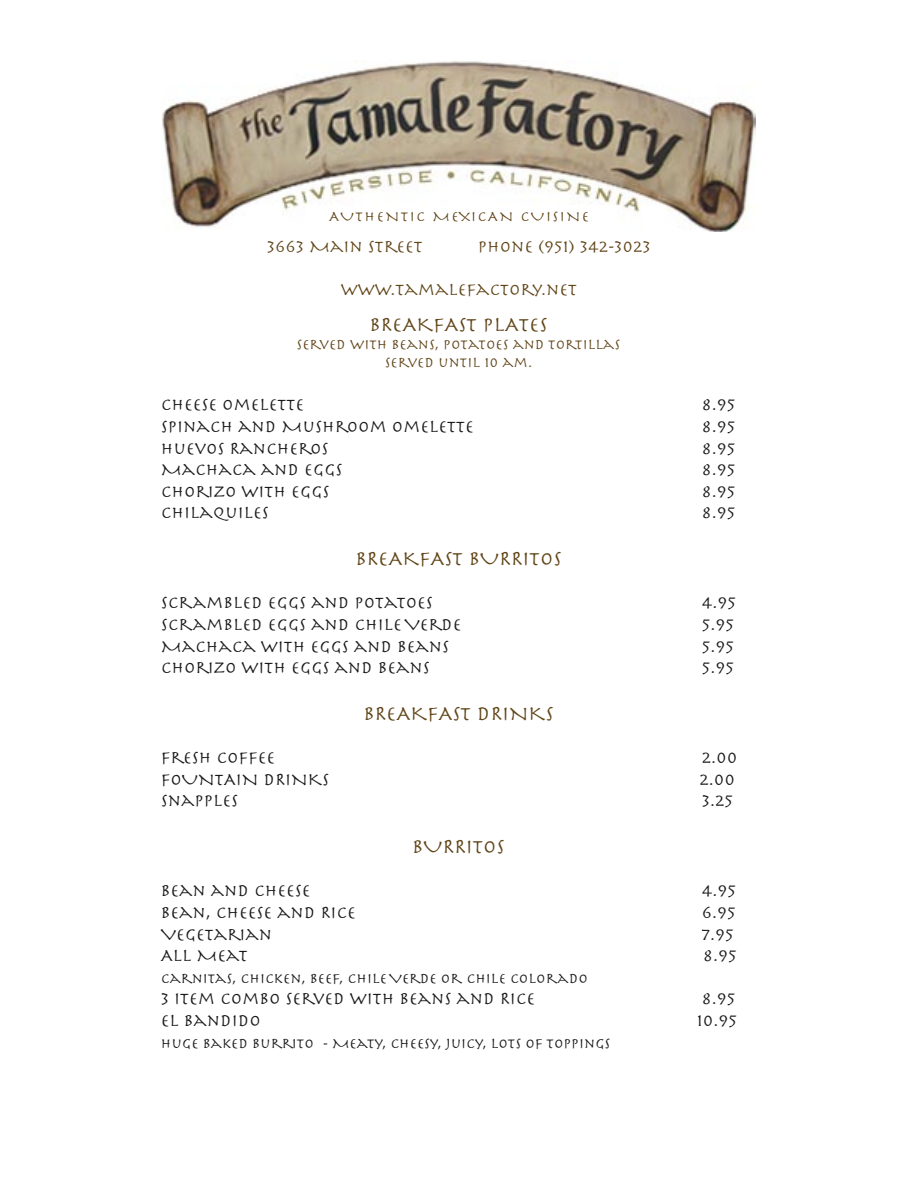
<style>
.page{position:relative;width:918px;height:1188px;background:#fff}
.page>*{position:absolute;margin:0;border:0;box-sizing:border-box;transform-origin:0 0}
.t1{font:21px "Herculanum";color:#614518}
.t2{font:18px "Herculanum";color:#1a1818}
.t3{font:18px "Herculanum";color:#614518}
.t4{font:15px "Herculanum";color:#1a1818}
.t5{font:15px/18px "Herculanum";color:#614518;text-align:center}
.t6{font:15px "Herculanum";letter-spacing:.1em;color:#614518}
</style>
<div class="page">
<img style="left:162px;top:61px;width:594px;height:170px">
<p class="t6" style="left:329px;top:207px;width:261px">AUTHENTIC MEXICAN CUISINE</p>
<p class="t3" style="left:267px;top:235px;width:158px">3663 MAIN STREET</p>
<p class="t3" style="left:478px;top:235px;width:175px">PHONE (951) 342-3023</p>
<p class="t3" style="left:341px;top:278px;width:238px">WWW.TAMALEFACTORY.NET</p>
<p class="t1" style="left:369px;top:311px;width:180px">BREAKFAST PLATES</p>
<p class="t5" style="left:297px;top:335px;width:325px">SERVED WITH BEANS, POTATOES AND TORTILLAS<br>SERVED UNTIL 10 AM.</p>
<p class="t2" style="left:161px;top:393px;width:145px">CHEESE OMELETTE</p>
<p class="t2" style="left:702px;top:393px;width:35px">8.95</p>
<p class="t2" style="left:161px;top:415px;width:315px">SPINACH AND MUSHROOM OMELETTE</p>
<p class="t2" style="left:702px;top:415px;width:35px">8.95</p>
<p class="t2" style="left:161px;top:437px;width:169px">HUEVOS RANCHEROS</p>
<p class="t2" style="left:702px;top:437px;width:35px">8.95</p>
<p class="t2" style="left:161px;top:458px;width:183px">MACHACA AND EGGS</p>
<p class="t2" style="left:702px;top:458px;width:35px">8.95</p>
<p class="t2" style="left:161px;top:480px;width:170px">CHORIZO WITH EGGS</p>
<p class="t2" style="left:702px;top:480px;width:35px">8.95</p>
<p class="t2" style="left:161px;top:501px;width:110px">CHILAQUILES</p>
<p class="t2" style="left:702px;top:501px;width:35px">8.95</p>
<p class="t1" style="left:355px;top:545px;width:208px">BREAKFAST BURRITOS</p>
<p class="t2" style="left:161px;top:591px;width:274px">SCRAMBLED EGGS AND POTATOES</p>
<p class="t2" style="left:702px;top:591px;width:36px">4.95</p>
<p class="t2" style="left:161px;top:613px;width:302px">SCRAMBLED EGGS AND CHILE VERDE</p>
<p class="t2" style="left:702px;top:613px;width:34px">5.95</p>
<p class="t2" style="left:161px;top:635px;width:290px">MACHACA WITH EGGS AND BEANS</p>
<p class="t2" style="left:702px;top:635px;width:34px">5.95</p>
<p class="t2" style="left:161px;top:656px;width:271px">CHORIZO WITH EGGS AND BEANS</p>
<p class="t2" style="left:702px;top:656px;width:34px">5.95</p>
<p class="t1" style="left:363px;top:700px;width:192px">BREAKFAST DRINKS</p>
<p class="t2" style="left:161px;top:746px;width:116px">FRESH COFFEE</p>
<p class="t2" style="left:702px;top:746px;width:37px">2.00</p>
<p class="t2" style="left:161px;top:768px;width:170px">FOUNTAIN DRINKS</p>
<p class="t2" style="left:700px;top:768px;width:37px">2.00</p>
<p class="t2" style="left:161px;top:789px;width:79px">SNAPPLES</p>
<p class="t2" style="left:702px;top:789px;width:33px">3.25</p>
<p class="t1" style="left:412px;top:833px;width:94px">BURRITOS</p>
<p class="t2" style="left:161px;top:879px;width:151px">BEAN AND CHEESE</p>
<p class="t2" style="left:702px;top:879px;width:36px">4.95</p>
<p class="t2" style="left:161px;top:901px;width:197px">BEAN, CHEESE AND RICE</p>
<p class="t2" style="left:702px;top:901px;width:36px">6.95</p>
<p class="t2" style="left:161px;top:923px;width:113px">VEGETARIAN</p>
<p class="t2" style="left:702px;top:923px;width:34px">7.95</p>
<p class="t2" style="left:161px;top:944px;width:89px">ALL MEAT</p>
<p class="t2" style="left:703px;top:944px;width:35px">8.95</p>
<p class="t4" style="left:161px;top:969px;width:429px">CARNITAS, CHICKEN, BEEF, CHILE VERDE OR CHILE COLORADO</p>
<p class="t2" style="left:161px;top:987px;width:376px">3 ITEM COMBO SERVED WITH BEANS AND RICE</p>
<p class="t2" style="left:702px;top:987px;width:35px">8.95</p>
<p class="t2" style="left:161px;top:1009px;width:102px">EL BANDIDO</p>
<p class="t2" style="left:697px;top:1009px;width:42px">10.95</p>
<p class="t4" style="left:161px;top:1033px;width:451px">HUGE BAKED BURRITO - MEATY, CHEESY, JUICY, LOTS OF TOPPINGS</p>
</div>
